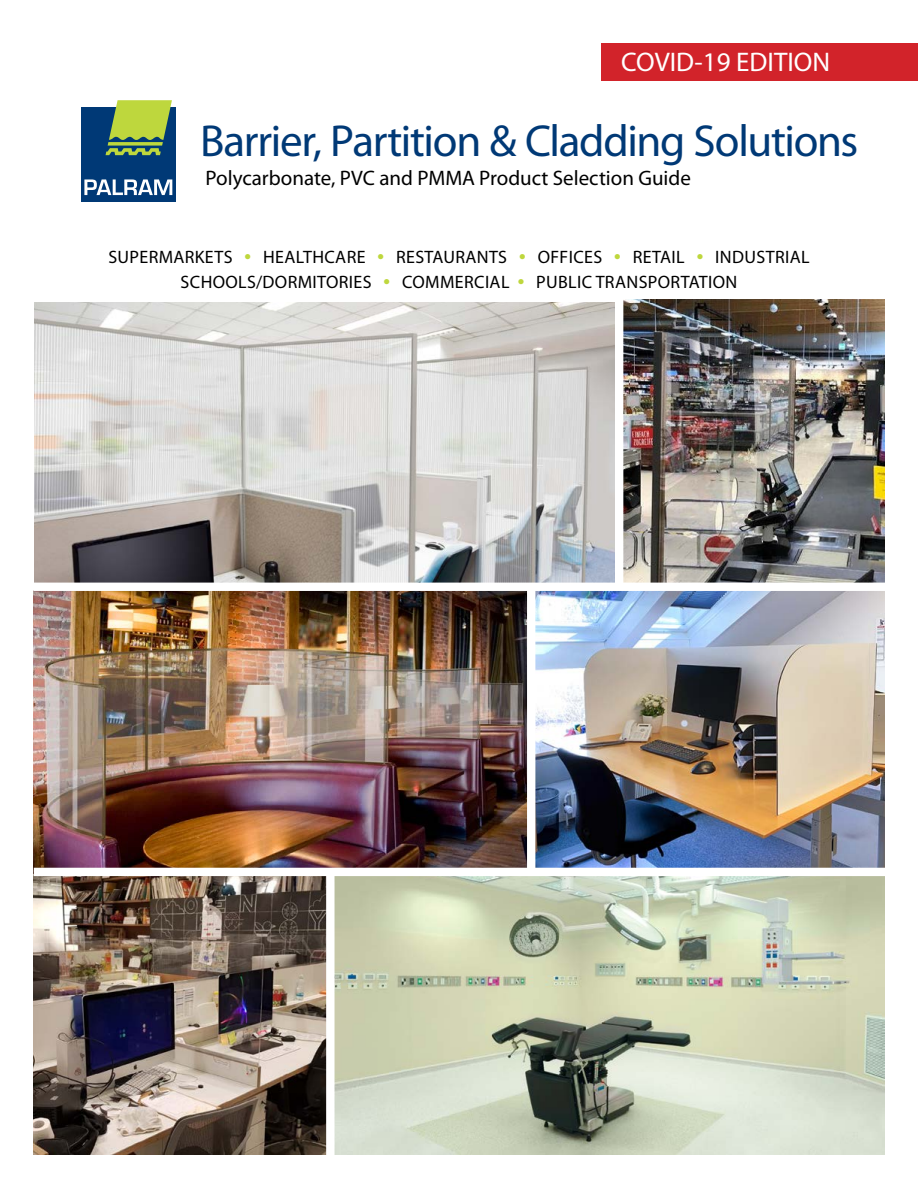
<style>
.page{position:relative;width:918px;height:1188px;background:#fff}
.page>*{position:absolute;margin:0;border:0;box-sizing:border-box;transform-origin:0 0}
.t1{font:45px "Myriad Pro";letter-spacing:-.03em;color:#003976}
.t2{font:27px "Myriad Pro";color:#fff}
.t3{font:21px "Myriad Pro";color:#000}
.t4{font:18px/25.5px "Myriad Pro";letter-spacing:.02em;color:#000;text-align:center}
</style>
<div class="page">
<img style="left:623px;top:300px;width:262px;height:312px">
<img style="left:34px;top:876px;width:292px;height:278px">
<img style="left:335px;top:876px;width:549px;height:278px">
<img style="left:535px;top:591px;width:349px;height:277px">
<div style="left:81px;top:107px;width:95px;height:95px;background:#003976"></div>
<svg style="left:106px;top:100px;width:66px;height:55px"></svg>
<svg style="left:84px;top:179px;width:88px;height:16px"></svg>
<div style="left:601px;top:43px;width:317px;height:37px;background:#d2232a"></div>
<img style="left:34px;top:591px;width:493px;height:277px">
<img style="left:34px;top:302px;width:581px;height:281px">
<div style="left:33px;top:583px;width:878px;height:8px;background:#fff"></div>
<h2 class="t2" style="left:621px;top:47px;width:211px">COVID-19 EDITION</h2>
<h1 class="t1" style="left:200px;top:116px;width:660px">Barrier, Partition &amp; Cladding Solutions</h1>
<p class="t3" style="left:206px;top:167px;width:487px">Polycarbonate, PVC and PMMA Product Selection Guide</p>
<p class="t4" style="left:108px;top:245px;width:703px">SUPERMARKETS <sup>●</sup> HEALTHCARE <sup>●</sup> RESTAURANTS <sup>●</sup> OFFICES <sup>●</sup> RETAIL <sup>●</sup> INDUSTRIAL<br>SCHOOLS/DORMITORIES <sup>●</sup> COMMERCIAL <sup>●</sup> PUBLIC TRANSPORTATION</p>
</div>
